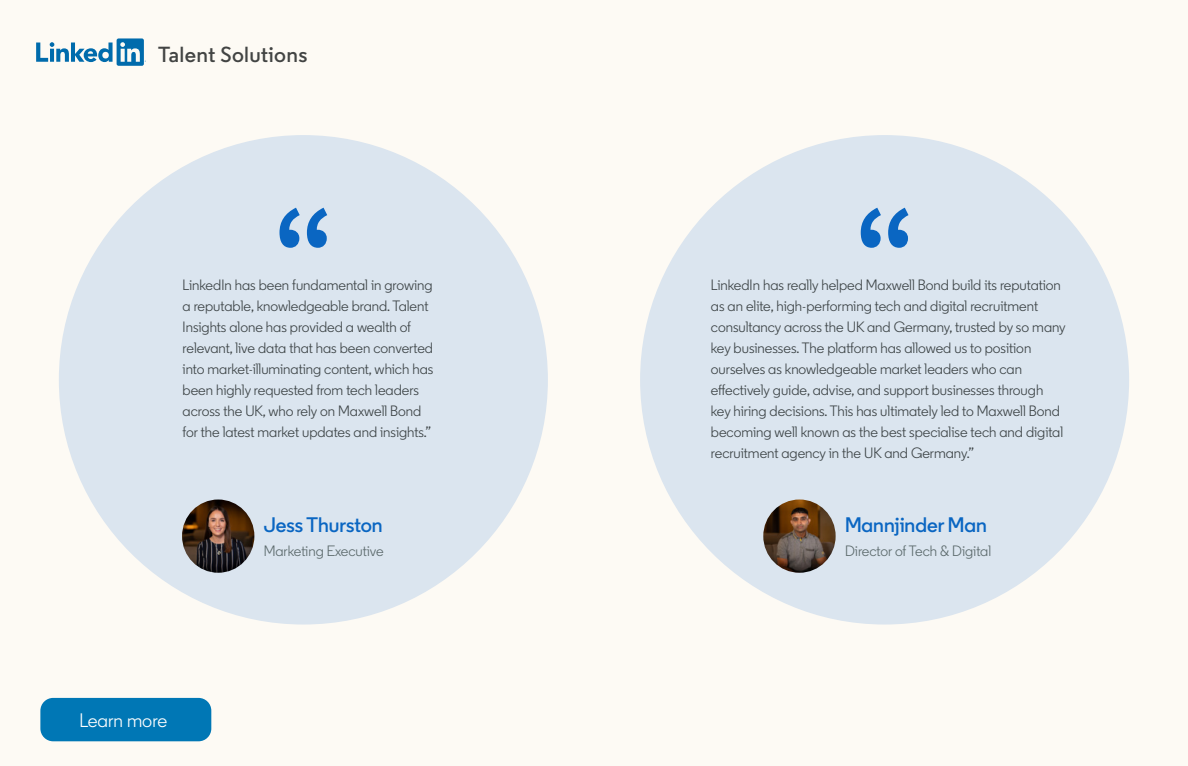
<style>
.page{position:relative;width:1188px;height:766px;background:#fff}
.page>*{position:absolute;margin:0;border:0;box-sizing:border-box;transform-origin:0 0}
.t1{font:600 21.75px "LKN Sans";letter-spacing:.015em;color:#434647}
.t2{font:600 21px "Community";color:#0a66c2}
.t3{font:19.5px "Community";color:#fff}
.t4{font:15px/21px "Community";color:#3c4345}
.t5{font:15px "Community";color:#5b696b}
</style>
<div class="page">
<div style="left:0;top:0;width:1188px;height:765px;background:#fdfaf4"></div>
<svg style="left:36px;top:38px;width:110px;height:28px"></svg>
<div style="left:59px;top:135px;width:489px;height:489px;background:#dbe5ef;border-radius:50%"></div>
<div style="left:640px;top:135px;width:489px;height:489px;background:#dbe5ef;border-radius:50%"></div>
<svg style="left:280px;top:207px;width:47px;height:41px"></svg>
<svg style="left:861px;top:207px;width:47px;height:41px"></svg>
<img style="left:182px;top:499px;width:72px;height:73px;border-radius:36px">
<img style="left:763px;top:499px;width:73px;height:73px;border-radius:36px">
<div style="left:40px;top:697px;width:171px;height:44px;background:#0077b5;border-radius:13px"></div>
<h1 class="t1" style="left:158px;top:40px;width:151px">Talent Solutions</h1>
<p class="t4" style="left:183px;top:274px;width:252px">LinkedIn has been fundamental in growing a reputable, knowledgeable brand. Talent Insights alone has provided a wealth of relevant, live data that has been converted into market-illuminating content, which has been highly requested from tech leaders across the UK, who rely on Maxwell Bond for the latest market updates and insights.”</p>
<p class="t4" style="left:711px;top:274px;width:356px">LinkedIn has really helped Maxwell Bond build its reputation as an elite, high-performing tech and digital recruitment consultancy across the UK and Germany, trusted by so many key businesses. The platform has allowed us to position ourselves as knowledgeable market leaders who can effectively guide, advise, and support businesses through key hiring decisions. This has ultimately led to Maxwell Bond becoming well known as the best specialise tech and digital recruitment agency in the UK and Germany.”</p>
<h3 class="t3" style="left:79px;top:708px;width:89px">Learn more</h3>
<h2 class="t2" style="left:264px;top:512px;width:120px">Jess Thurston</h2>
<p class="t5" style="left:264px;top:542px;width:121px">Marketing Executive</p>
<h2 class="t2" style="left:845px;top:512px;width:143px">Mannjinder Man</h2>
<p class="t5" style="left:845px;top:542px;width:148px">Director of Tech &amp; Digital</p>
</div>
